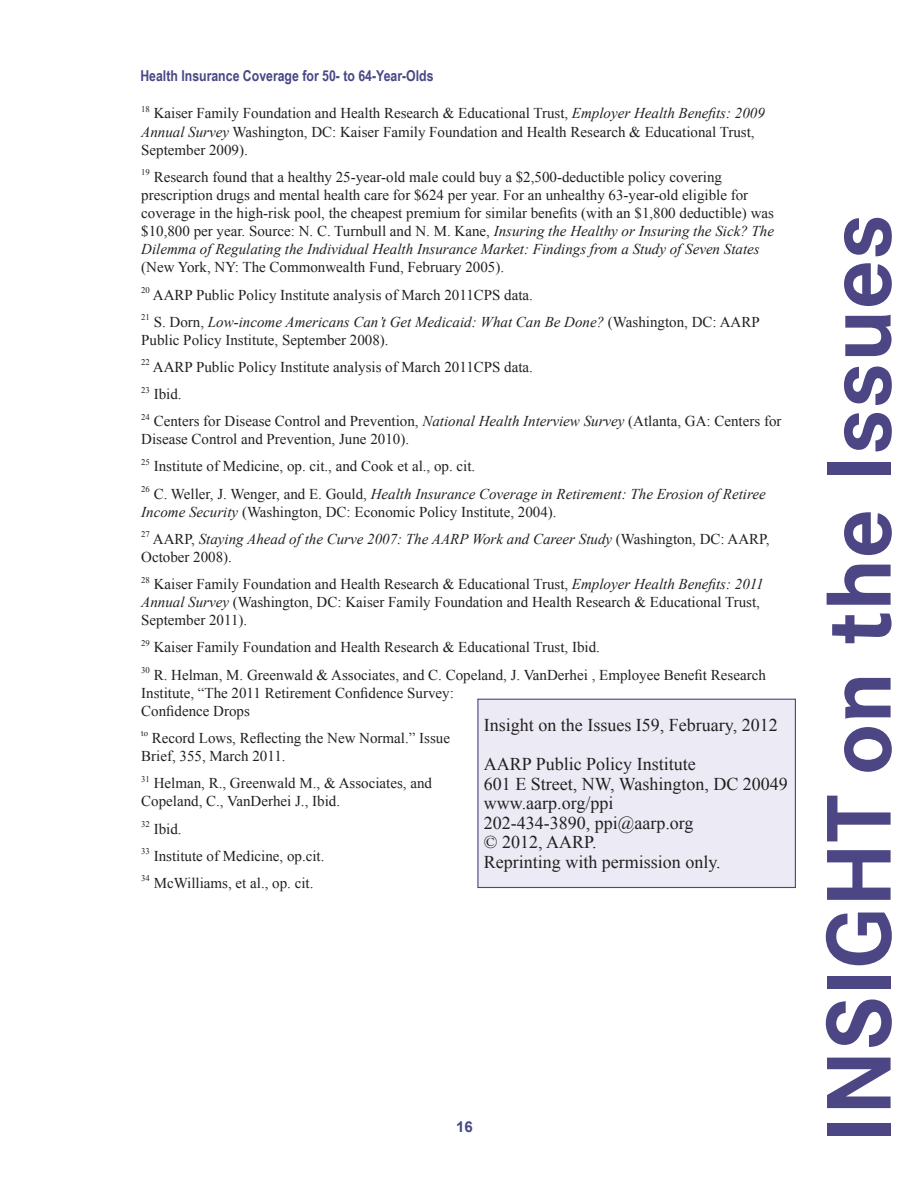
<style>
.page{position:relative;width:918px;height:1188px;background:#fff}
.page>*{position:absolute;margin:0;border:0;box-sizing:border-box;transform-origin:0 0}
.t1{font:700 90px "Corporate SBQ";color:#4c4685}
.Body{font:18px/19.5px "Times New Roman";color:#231f20}
.Endnote_Text{font:15px/18.1px "Times New Roman";color:#231f20}
.Endnote_Text-2{font:italic 15px/18.1px "Times New Roman";color:#231f20}
.t2{font:700 15px "Arial Narrow";color:#474886}
.t3{font:700 15px "Arial";color:#474886}
.s1{font-style:italic}
.s2{font-style:normal}
</style>
<div class="page">
<div style="left:478px;top:699px;width:317px;height:188px;background:#ecebf5"></div>
<div style="left:477px;top:699px;width:319px;height:189px;border:1px solid #474886"></div>
<p class="t2" style="left:140px;top:64px;width:295px">Health Insurance Coverage for 50- to 64-Year-Olds</p>
<p class="Endnote_Text" style="left:141px;top:104px;width:625px"><sup>18</sup> Kaiser Family Foundation and Health Research &amp; Educational Trust, <span class="s1">Employer Health Benefits: 2009<br>Annual Survey</span> Washington, DC: Kaiser Family Foundation and Health Research &amp; Educational Trust,<br>September 2009).</p>
<p class="Endnote_Text" style="left:141px;top:167px;width:634px"><sup>19</sup> Research found that a healthy 25-year-old male could buy a $2,500-deductible policy covering prescription drugs and mental health care for $624 per year. For an unhealthy 63-year-old eligible for coverage in the high-risk pool, the cheapest premium for similar benefits (with an $1,800 deductible) was $10,800 per year. Source: N. C. Turnbull and N. M. Kane, <span class="s1">Insuring the Healthy or Insuring the Sick? The Dilemma of Regulating the Individual Health Insurance Market: Findings from a Study of Seven States </span>(New York, NY: The Commonwealth Fund, February 2005).</p>
<p class="Endnote_Text" style="left:141px;top:285px;width:393px"><sup>20</sup> AARP Public Policy Institute analysis of March 2011CPS data.</p>
<p class="Endnote_Text" style="left:141px;top:312px;width:620px"><sup>21</sup> S. Dorn, <span class="s1">Low-income Americans Can’t Get Medicaid: What Can Be Done?</span> (Washington, DC: AARP<br>Public Policy Institute, September 2008).</p>
<p class="Endnote_Text" style="left:141px;top:358px;width:393px"><sup>22</sup> AARP Public Policy Institute analysis of March 2011CPS data.</p>
<p class="Endnote_Text" style="left:141px;top:385px;width:42px"><sup>23</sup> Ibid.</p>
<p class="Endnote_Text" style="left:141px;top:412px;width:642px"><sup>24</sup> Centers for Disease Control and Prevention, <span class="s1">National Health Interview Survey</span> (Atlanta, GA: Centers for<br>Disease Control and Prevention, June 2010).</p>
<p class="Endnote_Text" style="left:141px;top:457px;width:336px"><sup>25</sup> Institute of Medicine, op. cit., and Cook et al., op. cit.</p>
<p class="Endnote_Text" style="left:141px;top:484px;width:626px"><sup>26</sup> C. Weller, J. Wenger, and E. Gould, <span class="s1">Health Insurance Coverage in Retirement: The Erosion of Retiree<br>Income Security</span> (Washington, DC: Economic Policy Institute, 2004).</p>
<p class="Endnote_Text-2" style="left:141px;top:529px;width:630px"><sup>27</sup> <span class="s2">AARP,</span> Staying Ahead of the Curve 2007: The AARP Work and Career Study <span class="s2">(Washington, DC: AARP,<br>October 2008).</span></p>
<p class="Endnote_Text" style="left:141px;top:575px;width:624px"><sup>28</sup> Kaiser Family Foundation and Health Research &amp; Educational Trust, <span class="s1">Employer Health Benefits: 2011<br>Annual Survey</span> (Washington, DC: Kaiser Family Foundation and Health Research &amp; Educational Trust,<br>September 2011).</p>
<p class="Endnote_Text" style="left:141px;top:638px;width:460px"><sup>29</sup> Kaiser Family Foundation and Health Research &amp; Educational Trust, Ibid.</p>
<p class="Endnote_Text" style="left:141px;top:665px;width:626px"><sup>30</sup> R. Helman, M. Greenwald &amp; Associates, and C. Copeland, J. VanDerhei , Employee Benefit Research<br>Institute, “The 2011 Retirement Confidence Survey:<br>Confidence Drops</p>
<p class="Endnote_Text" style="left:141px;top:729px;width:310px"><sup>to</sup> Record Lows, Reflecting the New Normal.” Issue<br>Brief, 355, March 2011.</p>
<p class="Endnote_Text" style="left:141px;top:774px;width:292px"><sup>31</sup> Helman, R., Greenwald M., &amp; Associates, and<br>Copeland, C., VanDerhei J., Ibid.</p>
<p class="Endnote_Text" style="left:141px;top:819px;width:42px"><sup>32</sup> Ibid.</p>
<p class="Endnote_Text" style="left:141px;top:846px;width:185px"><sup>33</sup> Institute of Medicine, op.cit.</p>
<p class="Endnote_Text" style="left:141px;top:873px;width:174px"><sup>34</sup> McWilliams, et al., op. cit.</p>
<p class="Body" style="left:484px;top:706px;width:295px;line-height:39px">Insight on the Issues I59, February, 2012<br>AARP Public Policy Institute</p>
<p class="Body" style="left:484px;top:774px;width:306px">601 E Street, NW, Washington, DC 20049 www.aarp.org/ppi<br>202-434-3890, ppi@aarp.org<br>© 2012, AARP.<br>Reprinting with permission only.</p>
<p class="t3" style="left:456px;top:1117px;width:18px">16</p>
<h1 class="t1" style="left:804px;top:1143px;width:931px;rotate:-90deg">INSIGHT on the Issues</h1>
</div>
